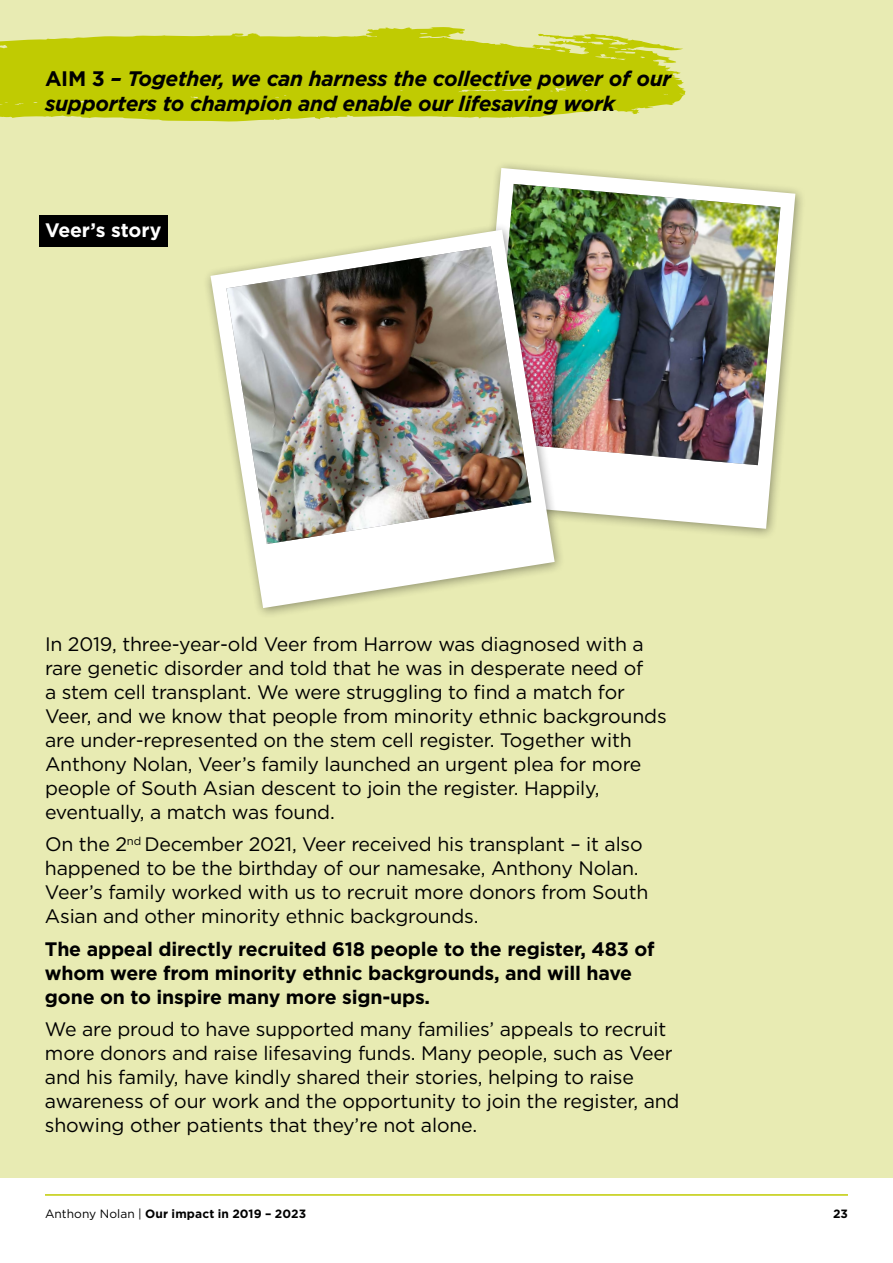
<style>
.page{position:relative;width:893px;height:1263px;background:#fff}
.page>*{position:absolute;margin:0;border:0;box-sizing:border-box;transform-origin:0 0}
.t1{font:italic 700 21px/25.2px "Gotham";letter-spacing:-.015em;color:#000}
.t2{font:19.5px/24px "Gotham";letter-spacing:-.01em;color:#000}
.t3{font:700 19.5px/24px "Gotham";letter-spacing:-.01em;color:#000}
.t4{font:700 19.5px "Gotham";letter-spacing:-.01em;color:#fff}
.t5{font:700 12px "Gotham";letter-spacing:.01em;color:#000}
.s1{font-style:normal}
.s2{font-weight:400}
</style>
<div class="page">
<div style="left:0;top:0;width:893px;height:1178px;background:#e8ebb3"></div>
<svg style="left:0;top:27px;width:686px;height:220px"></svg>
<div style="left:39px;top:215px;width:128px;height:31px;background:#000"></div>
<div style="left:464px;top:160px;width:343px;height:380px;background:#000;opacity:.4"></div>
<svg style="left:472px;top:168px;width:323px;height:361px;fill:#fff"></svg>
<img style="left:491px;top:184px;width:289px;height:281px">
<div style="left:203px;top:222px;width:363px;height:397px;background:#000;opacity:.4"></div>
<img style="left:210px;top:230px;width:345px;height:378px">
<img style="left:226px;top:246px;width:305px;height:298px">
<hr style="left:45px;top:1194px;width:803px;height:2px;background:#c0cb02">
<p class="t1" style="left:45px;top:65px;width:628px"><span class="s1">AIM 3</span> – Together, we can harness the collective power of our supporters to champion and enable our lifesaving work</p>
<p class="t4" style="left:45px;top:217px;width:118px">Veer’s story</p>
<p class="t2" style="left:45px;top:631px;width:623px">In 2019, three-year-old Veer from Harrow was diagnosed with a rare genetic disorder and told that he was in desperate need of<br>a stem cell transplant. We were struggling to find a match for Veer, and we know that people from minority ethnic backgrounds are under-represented on the stem cell register. Together with Anthony Nolan, Veer’s family launched an urgent plea for more people of South Asian descent to join the register. Happily, eventually, a match was found.</p>
<p class="t2" style="left:45px;top:832px;width:605px">On the 2<sup>nd</sup> December 2021, Veer received his transplant – it also happened to be the birthday of our namesake, Anthony Nolan.<br>Veer’s family worked with us to recruit more donors from South Asian and other minority ethnic backgrounds.</p>
<p class="t3" style="left:45px;top:937px;width:611px">The appeal directly recruited 618 people to the register, 483 of whom were from minority ethnic backgrounds, and will have gone on to inspire many more sign-ups.</p>
<p class="t2" style="left:45px;top:1017px;width:636px">We are proud to have supported many families’ appeals to recruit more donors and raise lifesaving funds. Many people, such as Veer and his family, have kindly shared their stories, helping to raise awareness of our work and the opportunity to join the register, and showing other patients that they’re not alone.</p>
<p class="t5" style="left:45px;top:1205px;width:263px"><span class="s2">Anthony Nolan |</span> Our impact in 2019 – 2023</p>
<p class="t5" style="left:833px;top:1205px;width:16px">23</p>
</div>
